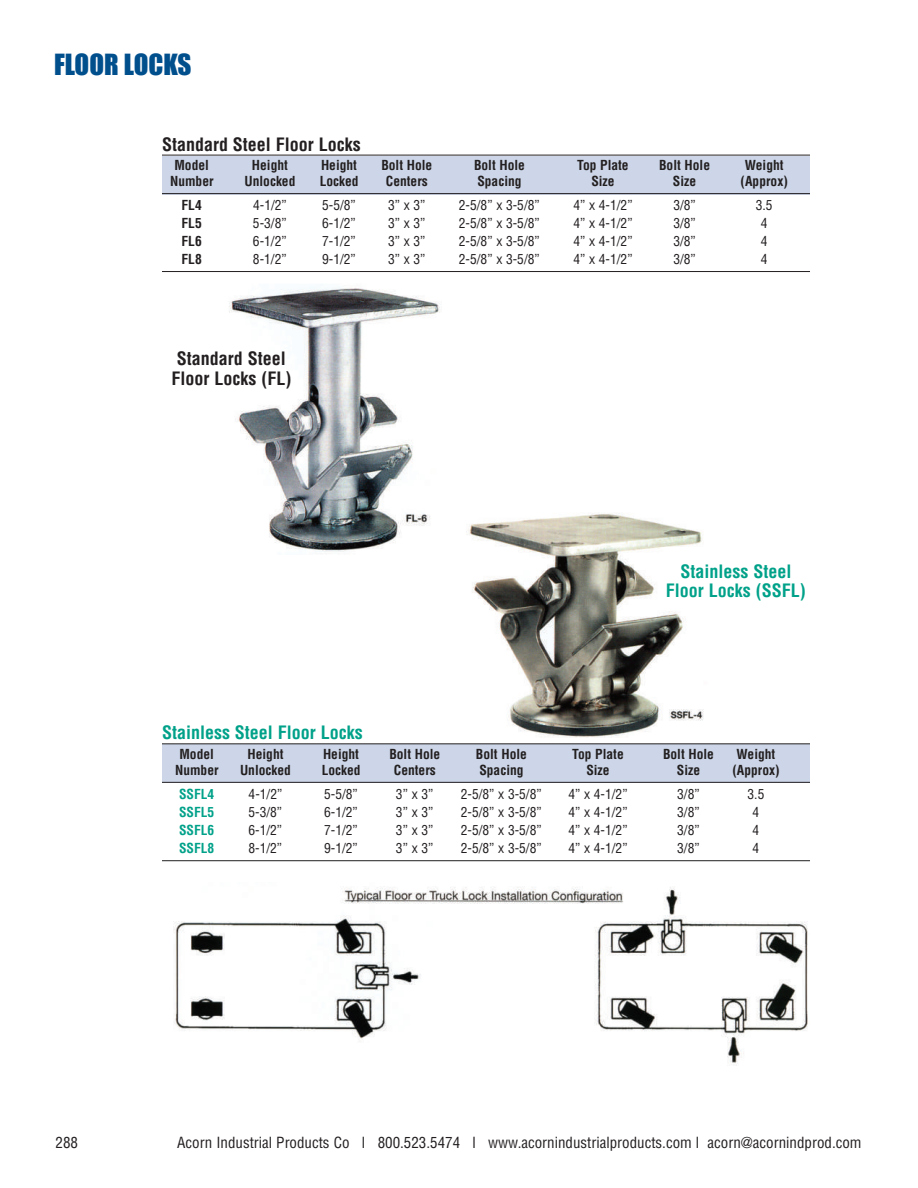
<style>
.page{position:relative;width:918px;height:1188px;background:#fff}
.page>*{position:absolute;margin:0;border:0;box-sizing:border-box;transform-origin:0 0}
.t1{font:27px "Impact";color:#004f8d}
.t2{font:700 condensed 18px/19.5px "Helvetica";color:#00a189;text-align:center}
.t3{font:700 condensed 18px/19.5px "Helvetica";color:#231f20;text-align:center}
.t4{font:condensed 15px "Helvetica";color:#231f20}
.t5{font:condensed 13.5px "Helvetica";color:#231f20}
.t6{font:700 condensed 13.5px "Helvetica";color:#231f20}
.t7{font:700 condensed 13.5px "Helvetica";color:#00a189}
</style>
<div class="page">
<img style="left:467px;top:514px;width:237px;height:223px">
<img style="left:228px;top:284px;width:212px;height:270px">
<div style="left:162px;top:745px;width:648px;height:38px;background:#ccd6e8"></div>
<hr style="left:162px;top:743px;width:648px;height:1px;background:#231f20">
<hr style="left:162px;top:782px;width:648px;height:1px;background:#231f20">
<hr style="left:162px;top:860px;width:648px;height:1px;background:#231f20">
<div style="left:162px;top:156px;width:648px;height:39px;background:#ccd6e8"></div>
<hr style="left:162px;top:155px;width:648px;height:1px;background:#231f20">
<hr style="left:162px;top:193px;width:648px;height:1px;background:#231f20">
<hr style="left:162px;top:271px;width:648px;height:1px;background:#231f20">
<img style="left:173px;top:887px;width:635px;height:177px">
<h1 class="t1" style="left:54px;top:50px;width:139px">FLOOR LOCKS</h1>
<h2 class="t3" style="left:162px;top:135px;width:200px">Standard Steel Floor Locks</h2>
<p class="t6" style="left:174px;top:157px;width:36px">Model</p>
<p class="t6" style="left:252px;top:157px;width:38px">Height</p>
<p class="t6" style="left:321px;top:157px;width:38px">Height</p>
<p class="t6" style="left:381px;top:157px;width:52px">Bolt Hole</p>
<p class="t6" style="left:474px;top:157px;width:52px">Bolt Hole</p>
<p class="t6" style="left:577px;top:157px;width:53px">Top Plate</p>
<p class="t6" style="left:659px;top:157px;width:52px">Bolt Hole</p>
<p class="t6" style="left:745px;top:157px;width:40px">Weight</p>
<p class="t6" style="left:170px;top:174px;width:45px">Number</p>
<p class="t6" style="left:245px;top:174px;width:52px">Unlocked</p>
<p class="t6" style="left:320px;top:174px;width:40px">Locked</p>
<p class="t6" style="left:386px;top:174px;width:43px">Centers</p>
<p class="t6" style="left:477px;top:174px;width:46px">Spacing</p>
<p class="t6" style="left:591px;top:174px;width:25px">Size</p>
<p class="t6" style="left:673px;top:174px;width:25px">Size</p>
<p class="t6" style="left:741px;top:174px;width:49px">(Approx)</p>
<p class="t6" style="left:182px;top:198px;width:22px">FL4</p>
<p class="t5" style="left:253px;top:198px;width:35px">4-1/2”</p>
<p class="t5" style="left:322px;top:198px;width:35px">5-5/8”</p>
<p class="t5" style="left:388px;top:198px;width:39px">3” x 3”</p>
<p class="t5" style="left:459px;top:198px;width:82px">2-5/8” x 3-5/8”</p>
<p class="t5" style="left:573px;top:198px;width:61px">4” x 4-1/2”</p>
<p class="t5" style="left:673px;top:198px;width:24px">3/8”</p>
<p class="t5" style="left:756px;top:198px;width:18px">3.5</p>
<p class="t6" style="left:182px;top:216px;width:22px">FL5</p>
<p class="t5" style="left:253px;top:216px;width:35px">5-3/8”</p>
<p class="t5" style="left:322px;top:216px;width:35px">6-1/2”</p>
<p class="t5" style="left:388px;top:216px;width:39px">3” x 3”</p>
<p class="t5" style="left:459px;top:216px;width:82px">2-5/8” x 3-5/8”</p>
<p class="t5" style="left:573px;top:216px;width:61px">4” x 4-1/2”</p>
<p class="t5" style="left:673px;top:216px;width:24px">3/8”</p>
<p class="t5" style="left:761px;top:216px;width:8px">4</p>
<p class="t6" style="left:182px;top:234px;width:22px">FL6</p>
<p class="t5" style="left:253px;top:234px;width:35px">6-1/2”</p>
<p class="t5" style="left:322px;top:234px;width:35px">7-1/2”</p>
<p class="t5" style="left:388px;top:234px;width:39px">3” x 3”</p>
<p class="t5" style="left:459px;top:234px;width:82px">2-5/8” x 3-5/8”</p>
<p class="t5" style="left:573px;top:234px;width:61px">4” x 4-1/2”</p>
<p class="t5" style="left:673px;top:234px;width:24px">3/8”</p>
<p class="t5" style="left:761px;top:234px;width:8px">4</p>
<p class="t6" style="left:182px;top:252px;width:22px">FL8</p>
<p class="t5" style="left:253px;top:252px;width:35px">8-1/2”</p>
<p class="t5" style="left:322px;top:252px;width:35px">9-1/2”</p>
<p class="t5" style="left:388px;top:252px;width:39px">3” x 3”</p>
<p class="t5" style="left:459px;top:252px;width:82px">2-5/8” x 3-5/8”</p>
<p class="t5" style="left:573px;top:252px;width:61px">4” x 4-1/2”</p>
<p class="t5" style="left:673px;top:252px;width:24px">3/8”</p>
<p class="t5" style="left:761px;top:252px;width:8px">4</p>
<h2 class="t3" style="left:172px;top:350px;width:121px">Standard Steel<br>Floor Locks (FL)</h2>
<h2 class="t2" style="left:666px;top:562px;width:141px">Stainless Steel<br>Floor Locks (SSFL)</h2>
<h2 class="t2" style="left:162px;top:724px;width:202px">Stainless Steel Floor Locks</h2>
<p class="t6" style="left:179px;top:746px;width:36px">Model</p>
<p class="t6" style="left:248px;top:746px;width:38px">Height</p>
<p class="t6" style="left:323px;top:746px;width:38px">Height</p>
<p class="t6" style="left:389px;top:746px;width:52px">Bolt Hole</p>
<p class="t6" style="left:476px;top:746px;width:52px">Bolt Hole</p>
<p class="t6" style="left:572px;top:746px;width:53px">Top Plate</p>
<p class="t6" style="left:663px;top:746px;width:52px">Bolt Hole</p>
<p class="t6" style="left:737px;top:746px;width:40px">Weight</p>
<p class="t6" style="left:175px;top:763px;width:45px">Number</p>
<p class="t6" style="left:240px;top:763px;width:52px">Unlocked</p>
<p class="t6" style="left:322px;top:763px;width:40px">Locked</p>
<p class="t6" style="left:394px;top:763px;width:43px">Centers</p>
<p class="t6" style="left:479px;top:763px;width:46px">Spacing</p>
<p class="t6" style="left:586px;top:763px;width:25px">Size</p>
<p class="t6" style="left:677px;top:763px;width:25px">Size</p>
<p class="t6" style="left:732px;top:763px;width:49px">(Approx)</p>
<p class="t7" style="left:179px;top:787px;width:37px">SSFL4</p>
<p class="t5" style="left:249px;top:787px;width:35px">4-1/2”</p>
<p class="t5" style="left:324px;top:787px;width:35px">5-5/8”</p>
<p class="t5" style="left:396px;top:787px;width:39px">3” x 3”</p>
<p class="t5" style="left:461px;top:787px;width:82px">2-5/8” x 3-5/8”</p>
<p class="t5" style="left:568px;top:787px;width:61px">4” x 4-1/2”</p>
<p class="t5" style="left:677px;top:787px;width:24px">3/8”</p>
<p class="t5" style="left:748px;top:787px;width:18px">3.5</p>
<p class="t7" style="left:179px;top:805px;width:37px">SSFL5</p>
<p class="t5" style="left:248px;top:805px;width:35px">5-3/8”</p>
<p class="t5" style="left:324px;top:805px;width:35px">6-1/2”</p>
<p class="t5" style="left:396px;top:805px;width:39px">3” x 3”</p>
<p class="t5" style="left:461px;top:805px;width:82px">2-5/8” x 3-5/8”</p>
<p class="t5" style="left:568px;top:805px;width:61px">4” x 4-1/2”</p>
<p class="t5" style="left:677px;top:805px;width:24px">3/8”</p>
<p class="t5" style="left:753px;top:805px;width:8px">4</p>
<p class="t7" style="left:179px;top:823px;width:37px">SSFL6</p>
<p class="t5" style="left:248px;top:823px;width:35px">6-1/2”</p>
<p class="t5" style="left:324px;top:823px;width:35px">7-1/2”</p>
<p class="t5" style="left:396px;top:823px;width:39px">3” x 3”</p>
<p class="t5" style="left:461px;top:823px;width:82px">2-5/8” x 3-5/8”</p>
<p class="t5" style="left:568px;top:823px;width:61px">4” x 4-1/2”</p>
<p class="t5" style="left:677px;top:823px;width:24px">3/8”</p>
<p class="t5" style="left:753px;top:823px;width:8px">4</p>
<p class="t7" style="left:179px;top:841px;width:37px">SSFL8</p>
<p class="t5" style="left:248px;top:841px;width:35px">8-1/2”</p>
<p class="t5" style="left:324px;top:841px;width:35px">9-1/2”</p>
<p class="t5" style="left:396px;top:841px;width:39px">3” x 3”</p>
<p class="t5" style="left:461px;top:841px;width:82px">2-5/8” x 3-5/8”</p>
<p class="t5" style="left:568px;top:841px;width:61px">4” x 4-1/2”</p>
<p class="t5" style="left:677px;top:841px;width:24px">3/8”</p>
<p class="t5" style="left:753px;top:841px;width:8px">4</p>
<p class="t4" style="left:56px;top:1134px;width:24px">288</p>
<p class="t4" style="left:177px;top:1134px;width:686px">Acorn Industrial Products Co l 800.523.5474 l www.acornindustrialproducts.com l acorn@acornindprod.com</p>
</div>
